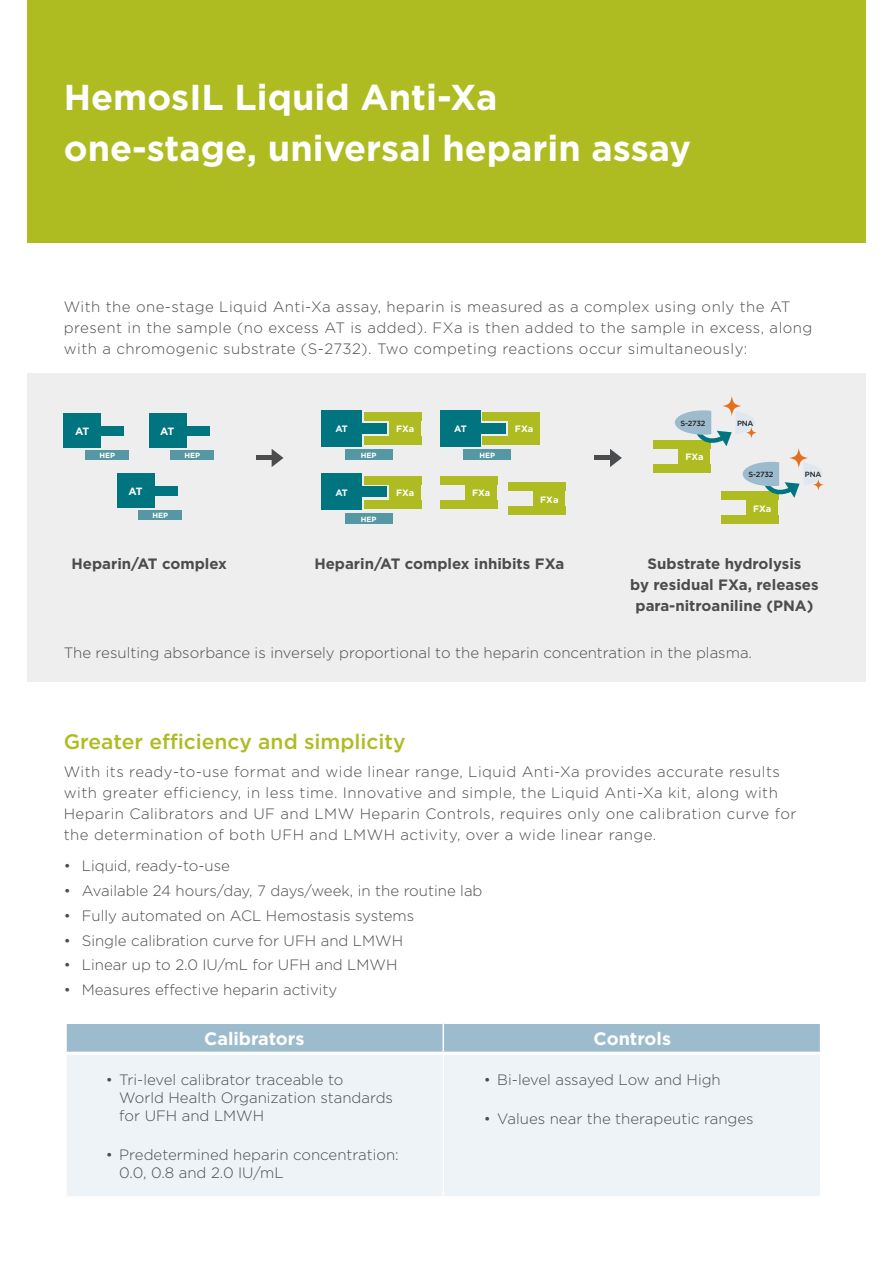
<style>
.page{position:relative;width:893px;height:1263px;background:#fff}
.page>*{position:absolute;margin:0;border:0;box-sizing:border-box;transform-origin:0 0}
.t1{font:700 36px/51px "Gotham";color:#fff}
.t2{font:500 21px "Gotham";color:#aebc21}
.t3{font:700 18px "Gotham";color:#fff}
.t4{font:300 15px/21px "Gotham";letter-spacing:.03em;color:#4b4c4d}
.t5{font:300 15px/18px "Gotham";letter-spacing:.005em;color:#4b4c4d}
.t6{font:700 15px/21px "Gotham";color:#4b4c4d;text-align:center}
.t7{font:700 10.5px "Gotham";color:#fff}
.t8{font:700 9.3px "Gotham";letter-spacing:-.01em;color:#fff}
.t9{font:700 7.5px "Gotham";color:#fff}
.t10{font:500 7.5px "Gotham";letter-spacing:-.03em;color:#231f20}
</style>
<div class="page">
<div style="left:27px;top:373px;width:839px;height:308px;background:#eeeeef"></div>
<div style="left:27px;top:0;width:839px;height:242px;background:#aebc21"></div>
<div style="left:67px;top:1055px;width:753px;height:141px;background:#edf3f7"></div>
<hr style="left:443px;top:1055px;width:1px;height:141px;background:#fff">
<div style="left:67px;top:1024px;width:753px;height:28px;background:#9cbcce"></div>
<div style="left:64px;top:414px;width:37px;height:34px;background:#007580"></div>
<div style="left:101px;top:426px;width:23px;height:10px;background:#007580"></div>
<div style="left:86px;top:450px;width:43px;height:10px;background:#5597a2"></div>
<div style="left:149px;top:414px;width:37px;height:34px;background:#007580"></div>
<div style="left:186px;top:426px;width:23px;height:10px;background:#007580"></div>
<div style="left:171px;top:450px;width:43px;height:10px;background:#5597a2"></div>
<div style="left:117px;top:473px;width:37px;height:35px;background:#007580"></div>
<div style="left:154px;top:486px;width:23px;height:9px;background:#007580"></div>
<div style="left:139px;top:510px;width:43px;height:10px;background:#5597a2"></div>
<div style="left:321px;top:410px;width:41px;height:37px;background:#007580"></div>
<div style="left:362px;top:423px;width:25px;height:10px;background:#007580"></div>
<div style="left:345px;top:450px;width:47px;height:10px;background:#5597a2"></div>
<div style="left:364px;top:436px;width:57px;height:9px;background:#aebc21"></div>
<div style="left:389px;top:413px;width:32px;height:31px;background:#aebc21"></div>
<div style="left:364px;top:412px;width:57px;height:9px;background:#aebc21"></div>
<div style="left:440px;top:410px;width:41px;height:37px;background:#007580"></div>
<div style="left:481px;top:423px;width:25px;height:10px;background:#007580"></div>
<div style="left:464px;top:450px;width:47px;height:10px;background:#5597a2"></div>
<div style="left:483px;top:436px;width:57px;height:9px;background:#aebc21"></div>
<div style="left:508px;top:413px;width:32px;height:31px;background:#aebc21"></div>
<div style="left:483px;top:412px;width:57px;height:9px;background:#aebc21"></div>
<div style="left:321px;top:473px;width:41px;height:37px;background:#007580"></div>
<div style="left:362px;top:487px;width:25px;height:10px;background:#007580"></div>
<div style="left:345px;top:513px;width:47px;height:11px;background:#5597a2"></div>
<div style="left:364px;top:500px;width:57px;height:8px;background:#aebc21"></div>
<div style="left:389px;top:477px;width:32px;height:30px;background:#aebc21"></div>
<div style="left:364px;top:476px;width:57px;height:8px;background:#aebc21"></div>
<div style="left:440px;top:500px;width:57px;height:8px;background:#aebc21"></div>
<div style="left:465px;top:477px;width:32px;height:30px;background:#aebc21"></div>
<div style="left:440px;top:476px;width:57px;height:8px;background:#aebc21"></div>
<div style="left:508px;top:506px;width:57px;height:9px;background:#aebc21"></div>
<div style="left:533px;top:483px;width:32px;height:31px;background:#aebc21"></div>
<div style="left:508px;top:482px;width:57px;height:9px;background:#aebc21"></div>
<div style="left:653px;top:464px;width:57px;height:8px;background:#aebc21"></div>
<div style="left:678px;top:441px;width:32px;height:31px;background:#aebc21"></div>
<div style="left:653px;top:440px;width:57px;height:9px;background:#aebc21"></div>
<svg style="left:675px;top:410px;width:80px;height:38px"></svg>
<div style="left:721px;top:515px;width:57px;height:9px;background:#aebc21"></div>
<div style="left:746px;top:492px;width:32px;height:31px;background:#aebc21"></div>
<div style="left:721px;top:491px;width:57px;height:9px;background:#aebc21"></div>
<svg style="left:743px;top:462px;width:80px;height:38px"></svg>
<svg style="left:272px;top:449px;width:11px;height:18px"></svg>
<hr style="left:256px;top:456px;width:19px;height:4px;background:#4b4c4d">
<svg style="left:610px;top:449px;width:12px;height:18px"></svg>
<hr style="left:595px;top:456px;width:18px;height:4px;background:#4b4c4d">
<svg style="left:746px;top:427px;width:11px;height:11px"></svg>
<svg style="left:722px;top:396px;width:19px;height:20px"></svg>
<svg style="left:813px;top:479px;width:11px;height:11px"></svg>
<svg style="left:789px;top:448px;width:19px;height:20px"></svg>
<h1 class="t1" style="left:64px;top:72px;width:629px">HemosIL Liquid Anti-Xa one-stage, universal heparin assay</h1>
<p class="t4" style="left:64px;top:296px;width:750px">With the one-stage Liquid Anti-Xa assay, heparin is measured as a complex using only the AT present in the sample (no excess AT is added). FXa is then added to the sample in excess, along with a chromogenic substrate (S-2732). Two competing reactions occur simultaneously:</p>
<p class="t7" style="left:75px;top:424px;width:16px">AT</p>
<p class="t9" style="left:99px;top:451px;width:17px">HEP</p>
<p class="t7" style="left:160px;top:424px;width:16px">AT</p>
<p class="t9" style="left:184px;top:451px;width:17px">HEP</p>
<p class="t7" style="left:128px;top:484px;width:16px">AT</p>
<p class="t9" style="left:153px;top:510px;width:17px">HEP</p>
<p class="t8" style="left:335px;top:422px;width:14px">AT</p>
<p class="t8" style="left:335px;top:486px;width:14px">AT</p>
<p class="t9" style="left:361px;top:450px;width:17px">HEP</p>
<p class="t9" style="left:361px;top:514px;width:17px">HEP</p>
<p class="t8" style="left:396px;top:423px;width:20px">FXa</p>
<p class="t8" style="left:454px;top:422px;width:14px">AT</p>
<p class="t9" style="left:480px;top:450px;width:17px">HEP</p>
<p class="t8" style="left:396px;top:487px;width:20px">FXa</p>
<p class="t8" style="left:472px;top:487px;width:20px">FXa</p>
<p class="t8" style="left:515px;top:423px;width:20px">FXa</p>
<p class="t8" style="left:540px;top:493px;width:20px">FXa</p>
<p class="t10" style="left:681px;top:418px;width:26px">S-2732</p>
<p class="t10" style="left:737px;top:418px;width:18px">PNA</p>
<p class="t8" style="left:685px;top:451px;width:20px">FXa</p>
<p class="t10" style="left:748px;top:469px;width:26px">S-2732</p>
<p class="t10" style="left:805px;top:469px;width:18px">PNA</p>
<p class="t8" style="left:753px;top:502px;width:20px">FXa</p>
<p class="t6" style="left:72px;top:553px;width:157px">Heparin/AT complex</p>
<p class="t6" style="left:314px;top:553px;width:252px">Heparin/AT complex inhibits FXa</p>
<p class="t6" style="left:630px;top:553px;width:190px">Substrate hydrolysis<br>by residual FXa, releases para-nitroaniline (PNA)</p>
<p class="t5" style="left:64px;top:644px;width:690px">The resulting absorbance is inversely proportional to the heparin concentration in the plasma.</p>
<h2 class="t2" style="left:64px;top:728px;width:343px">Greater efficiency and simplicity</h2>
<p class="t4" style="left:64px;top:761px;width:734px">With its ready-to-use format and wide linear range, Liquid Anti-Xa provides accurate results with greater efficiency, in less time. Innovative and simple, the Liquid Anti-Xa kit, along with Heparin Calibrators and UF and LMW Heparin Controls, requires only one calibration curve for the determination of both UFH and LMWH activity, over a wide linear range.</p>
<p class="t5" style="left:64px;top:857px;width:168px">• Liquid, ready-to-use</p>
<p class="t5" style="left:64px;top:881px;width:420px">• Available 24 hours/day, 7 days/week, in the routine lab</p>
<p class="t5" style="left:64px;top:906px;width:352px">• Fully automated on ACL Hemostasis systems</p>
<p class="t5" style="left:64px;top:931px;width:341px">• Single calibration curve for UFH and LMWH</p>
<p class="t5" style="left:64px;top:956px;width:335px">• Linear up to 2.0 IU/mL for UFH and LMWH</p>
<p class="t5" style="left:64px;top:980px;width:275px">• Measures effective heparin activity</p>
<p class="t3" style="left:204px;top:1027px;width:102px">Calibrators</p>
<p class="t3" style="left:594px;top:1027px;width:79px">Controls</p>
<p class="t5" style="left:119px;top:1071px;width:275px;text-indent:-14px">• Tri-level calibrator traceable to<br>World Health Organization standards for UFH and LMWH</p>
<p class="t5" style="left:119px;top:1145px;width:281px;text-indent:-14px">• Predetermined heparin concentration:<br>0.0, 0.8 and 2.0 IU/mL</p>
<p class="t5" style="left:484px;top:1071px;width:238px">• Bi-level assayed Low and High</p>
<p class="t5" style="left:484px;top:1109px;width:271px">• Values near the therapeutic ranges</p>
</div>
